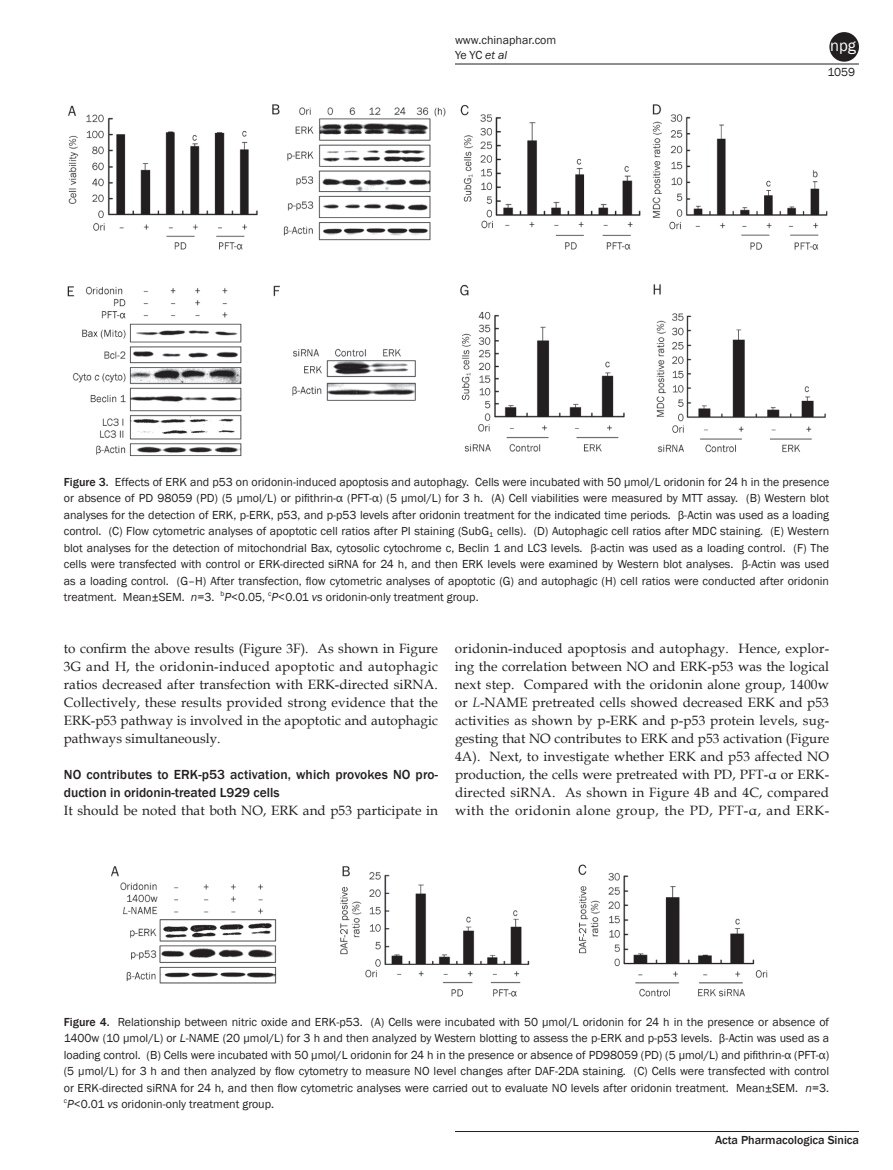
<style>
.page{position:relative;width:893px;height:1170px;background:#fff}
.page>*{position:absolute;margin:0;border:0;box-sizing:border-box;transform-origin:0 0}
.t1{font:16.5px "Franklin Gothic Book 2";color:#fff}
.t2{font:13.5px/18px "Book Antiqua 2";letter-spacing:.005em;color:#231f20;text-align:justify}
.t3{font:500 13.5px/18px "Franklin Gothic";color:#231f20}
.t4{font:12px/16.5px "Franklin Gothic";color:#231f20;text-align:justify}
.t5{font:12px/15px "Franklin Gothic Book 2";color:#231f20}
.t6{font:500 12px "Franklin Gothic";color:#231f20}
.s1{font-family:"Franklin Gothic";font-style:italic}
.s2{font-weight:500}
.s3{font-family:"Franklin Gothic Book 2"}
.s4{font-family:"Franklin Gothic"}
.s5{font-family:"Book Antiqua";font-style:italic}
.s6{font-style:italic}
</style>
<div class="page">
<hr style="left:455px;top:64px;width:404px;height:1px;background:#231f20">
<hr style="left:455px;top:1131px;width:404px;height:1px;background:#231f20">
<div style="left:829px;top:32px;width:30px;height:30px;background:#231f20;border-radius:50%"></div>
<img style="left:67px;top:104px;width:761px;height:352px">
<img style="left:111px;top:864px;width:657px;height:133px">
<p class="t5" style="left:455px;top:32px;width:103px">www.chinaphar.com<br>Ye YC <span class="s1">et al</span></p>
<h1 class="t1" style="left:830px;top:35px;width:27px">npg</h1>
<p class="t4" style="left:827px;top:64px;width:29px">1059</p>
<p class="t4" style="left:64px;top:473px;width:767px"><span class="s2">Figure 3.</span> Effects of ERK and p53 on oridonin-induced apoptosis and autophagy. Cells were incubated with 50 μmol/L oridonin for 24 h in the presence or absence of PD 98059 (PD) (5 μmol/L) or pifithrin-α (PFT-α) (5 μmol/L) for 3 h. (A) Cell viabilities were measured by MTT assay. (B) Western blot analyses for the detection of ERK, p-ERK, p53, and p-p53 levels after oridonin treatment for the indicated time periods. β-Actin was used as a loading control. (C) Flow cytometric analyses of apoptotic cell ratios after PI staining (SubG<sub>1</sub> <span class="s3">cells). (D) Autophagic cell ratios after MDC staining. (E) Western </span>blot analyses for the detection of mitochondrial Bax, cytosolic cytochrome c, Beclin 1 and LC3 levels. β-actin was used as a loading control. (F) The cells were transfected with control or ERK-directed siRNA for 24 h, and then ERK levels were examined by Western blot analyses. β-Actin was used as a loading control. (G–H) After transfection, flow cytometric analyses of apoptotic (G) and autophagic (H) cell ratios were conducted after oridonin</p>
<p class="t5" style="left:64px;top:590px;width:416px"><span class="s4">treatment. Mean±SEM.</span> <span class="s1">n</span>=3. <sup>b</sup><span class="s1">P</span>&lt;0.05, <sup>c</sup><span class="s1">P</span>&lt;0.01 <span class="s1">vs</span> oridonin-only treatment group.</p>
<p class="t2" style="left:64px;top:639px;width:376px">to confirm the above results (Figure 3F). As shown in Figure 3G and H, the oridonin-induced apoptotic and autophagic ratios decreased after transfection with ERK-directed siRNA.<br>Collectively, these results provided strong evidence that the ERK-p53 pathway is involved in the apoptotic and autophagic pathways simultaneously.</p>
<p class="t3" style="left:64px;top:765px;width:376px">NO contributes to ERK-p53 activation, which provokes NO pro&shy;duction in oridonin-treated L929 cells</p>
<p class="t2" style="left:64px;top:800px;width:376px">It should be noted that both NO, ERK and p53 participate in</p>
<p class="t2" style="left:455px;top:638px;width:376px">oridonin-induced apoptosis and autophagy. Hence, explor&shy;ing the correlation between NO and ERK-p53 was the logical next step. Compared with the oridonin alone group, 1400w or <span class="s5">L</span>-NAME pretreated cells showed decreased ERK and p53 activities as shown by p-ERK and p-p53 protein levels, sug&shy;gesting that NO contributes to ERK and p53 activation (Figure 4A). Next, to investigate whether ERK and p53 affected NO production, the cells were pretreated with PD, PFT-α or ERK&shy;directed siRNA. As shown in Figure 4B and 4C, compared with the oridonin alone group, the PD, PFT-α, and ERK-</p>
<p class="t4" style="left:64px;top:1013px;width:767px"><span class="s2">Figure 4.</span> Relationship between nitric oxide and ERK-p53. (A) Cells were incubated with 50 μmol/L oridonin for 24 h in the presence or absence of 1400w (10 μmol/L) or <span class="s6">L</span>-NAME (20 μmol/L) for 3 h and then analyzed by <span class="s3">w</span>estern blotting to assess the p-ERK and p-p53 levels. β-Actin was used as a loading control. (B) Cells were incubated with 50 μmol/L oridonin for 24 h in the presence or absence of PD98059 (PD) (5 μmol/L) and pifithrin-α (PFT-α) (5 μmol/L) for 3 h and then analyzed by flow cytometry to measure NO level changes after DAF-2DA staining. (C) Cells were transfected with control or ERK-directed siRNA for 24 h, and then flow cytometric analyses were carried out to evaluate NO levels after oridonin treatment. Mean±SEM. <span class="s6">n</span><span class="s3">=3.</span></p>
<p class="t5" style="left:64px;top:1097px;width:212px"><sup>c</sup><span class="s1">P</span>&lt;0.01 <span class="s1">vs</span> oridonin-only treatment group.</p>
<p class="t6" style="left:715px;top:1132px;width:145px">Acta Pharmacologica Sinica</p>
</div>
